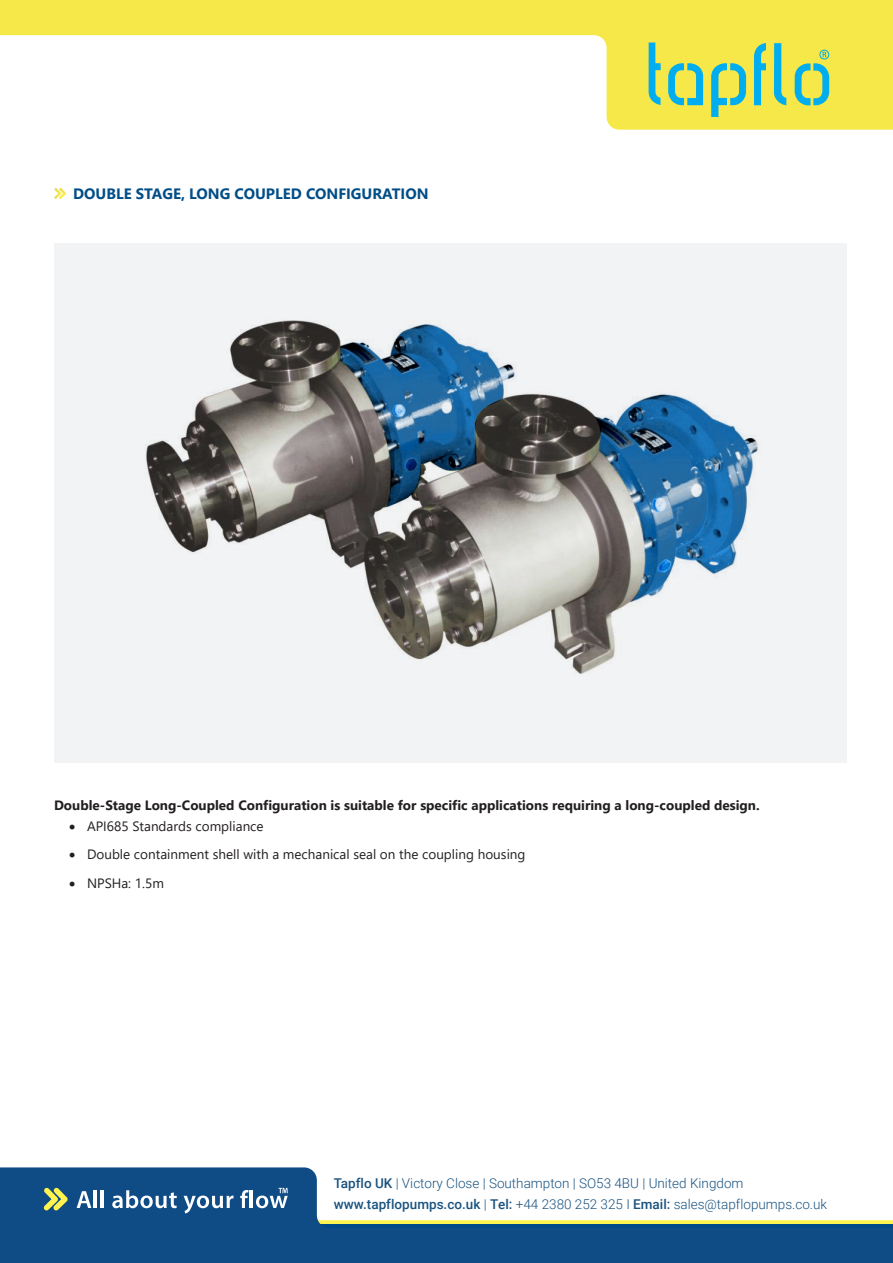
<style>
.page{position:relative;width:893px;height:1263px;background:#fff}
.page>*{position:absolute;margin:0;border:0;box-sizing:border-box;transform-origin:0 0}
.t1{font:700 15px "Segoe UI";color:#004d87}
.t2{font:300 13.5px/21px "Roboto";color:#195380}
.t3{font:700 13.5px "Segoe UI";color:#231f20}
.t4{font:13.5px "Segoe UI";color:#231f20}
.s1{font-weight:500}
</style>
<div class="page">
<div style="left:54px;top:243px;width:792px;height:519px;background:#f2f3f4"></div>
<img style="left:145px;top:320px;width:614px;height:354px">
<div style="left:52px;top:186px;width:15px;height:13px;background:#231f20;opacity:.1"></div>
<svg style="left:0;top:0;width:893px;height:130px"></svg>
<svg style="left:648px;top:43px;width:181px;height:74px;background:#b1d776"></svg>
<svg style="left:0;top:1167px;width:893px;height:96px;fill:#0f4c86"></svg>
<svg style="left:44px;top:1187px;width:24px;height:24px"></svg>
<svg style="left:77px;top:1191px;width:14px;height:17px"></svg>
<svg style="left:256px;top:1188px;width:32px;height:20px"></svg>
<hr style="left:94px;top:1190px;width:3px;height:18px;background:#fff">
<hr style="left:101px;top:1190px;width:3px;height:18px;background:#fff">
<svg style="left:112px;top:1190px;width:65px;height:18px"></svg>
<svg style="left:184px;top:1195px;width:49px;height:18px"></svg>
<svg style="left:240px;top:1190px;width:8px;height:18px"></svg>
<hr style="left:250px;top:1190px;width:3px;height:18px;background:#fff">
<p class="t1" style="left:73px;top:179px;width:357px">DOUBLE STAGE, LONG COUPLED CONFIGURATION</p>
<p class="t3" style="left:54px;top:792px;width:707px">Double-Stage Long-Coupled Configuration is suitable for specific applications requiring a long-coupled design.</p>
<p class="t4" style="left:69px;top:813px;width:196px">• API685 Standards compliance</p>
<p class="t4" style="left:69px;top:842px;width:458px">• Double containment shell with a mechanical seal on the coupling housing</p>
<p class="t4" style="left:69px;top:870px;width:97px">• NPSHa: 1.5m</p>
<p class="t2" style="left:334px;top:1172px;width:495px"><span class="s1">Tapflo UK</span> | Victory Close | Southampton | SO53 4BU | United Kingdom <span class="s1">www.tapflopumps.co.uk</span> | <span class="s1">Tel:</span> +44 2380 252 325 I <span class="s1">Email:</span> sales@tapflopumps.co.uk</p>
</div>
